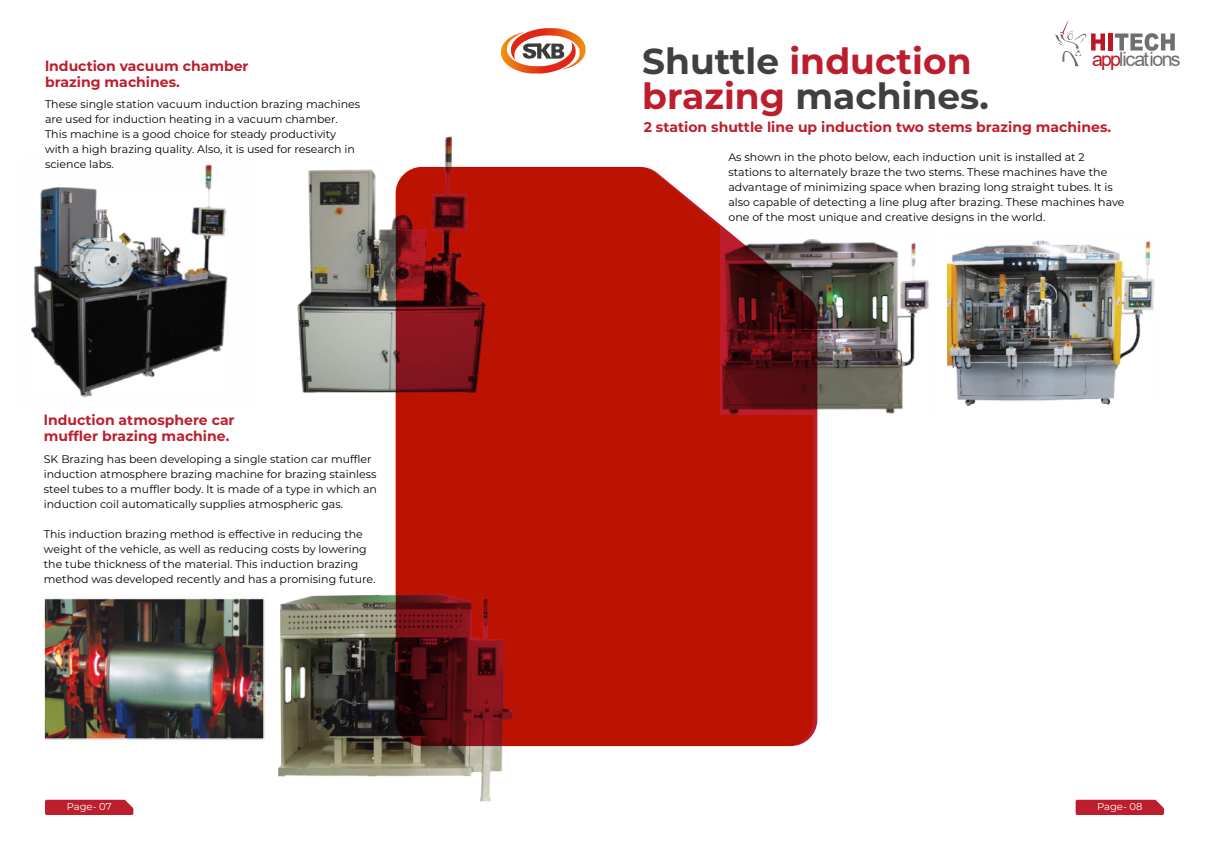
<style>
.page{position:relative;width:1209px;height:860px;background:#fff}
.page>*{position:absolute;margin:0;border:0;box-sizing:border-box;transform-origin:0 0}
.t1{font:700 36px/35px "Montserrat";color:#404041}
.t2{font:19.7px "Arial";letter-spacing:-.095em;color:#6f6f6e}
.t3{font:700 14px/16px "Montserrat";color:#bd1e2d}
.t4{font:11px/15px "Montserrat";color:#000}
.t5{font:10px "Montserrat";color:#fff}
.s1{color:#bd1e2d}
.s2{color:#bc1622}
</style>
<div class="page">
<svg style="left:45px;top:800px;width:88px;height:15px"></svg>
<svg style="left:1075px;top:800px;width:89px;height:15px"></svg>
<img style="left:31px;top:163px;width:197px;height:235px">
<img style="left:297px;top:136px;width:189px;height:256px">
<img style="left:44px;top:598px;width:221px;height:142px">
<img style="left:278px;top:594px;width:235px;height:207px">
<svg style="left:501px;top:28px;width:84px;height:46px"></svg>
<hr style="left:1108px;top:33px;width:4px;height:18px;background:#bc1622">
<svg style="left:1114px;top:33px;width:60px;height:18px"></svg>
<svg style="left:1055px;top:20px;width:50px;height:47px"></svg>
<img style="left:817px;top:239px;width:112px;height:175px">
<svg style="left:396px;top:167px;width:421px;height:579px;background:#ae1b10"></svg>
<img style="left:947px;top:240px;width:208px;height:165px">
<p class="t3" style="left:45px;top:57px;width:205px">lnduction vacuum chamber brazing machines.</p>
<p class="t4" style="left:45px;top:97px;width:317px">These single station vacuum induction brazing machines are used for induction heating in a vacuum chamber.<br>This machine is a good choice for steady productivity with a high brazing quality. Also, it is used for research in science labs.</p>
<p class="t3" style="left:44px;top:412px;width:192px">lnduction atmosphere car muffler brazing machine.</p>
<p class="t4" style="left:44px;top:451px;width:335px">SK Brazing has been developing a single station car muffler induction atmosphere brazing machine for brazing stainless steel tubes to a muffler body. lt is made of a type in which an induction coil automatically supplies atmospheric gas.</p>
<p class="t4" style="left:44px;top:526px;width:333px">This induction brazing method is effective in reducing the weight of the vehicle, as well as reducing costs by lowering the tube thickness of the material. This induction brazing method was developed recently and has a promising future.</p>
<h1 class="t1" style="left:642px;top:42px;width:348px">Shuttle <span class="s1">induction brazing</span> machines.</h1>
<h2 class="t2" style="left:1092px;top:46px;width:90px"><span class="s2">app</span>lications</h2>
<p class="t3" style="left:644px;top:118px;width:469px">2 station shuttle line up induction two stems brazing machines.</p>
<p class="t4" style="left:728px;top:150px;width:397px">As shown in the photo below, each induction unit is installed at 2 stations to alternately braze the two stems. These machines have the advantage of minimizing space when brazing long straight tubes. lt is also capable of detecting a line plug after brazing. These machines have one of the most unique and creative designs in the world.</p>
<p class="t5" style="left:67px;top:800px;width:46px">Page- 07</p>
<p class="t5" style="left:1097px;top:800px;width:47px">Page- 08</p>
</div>
